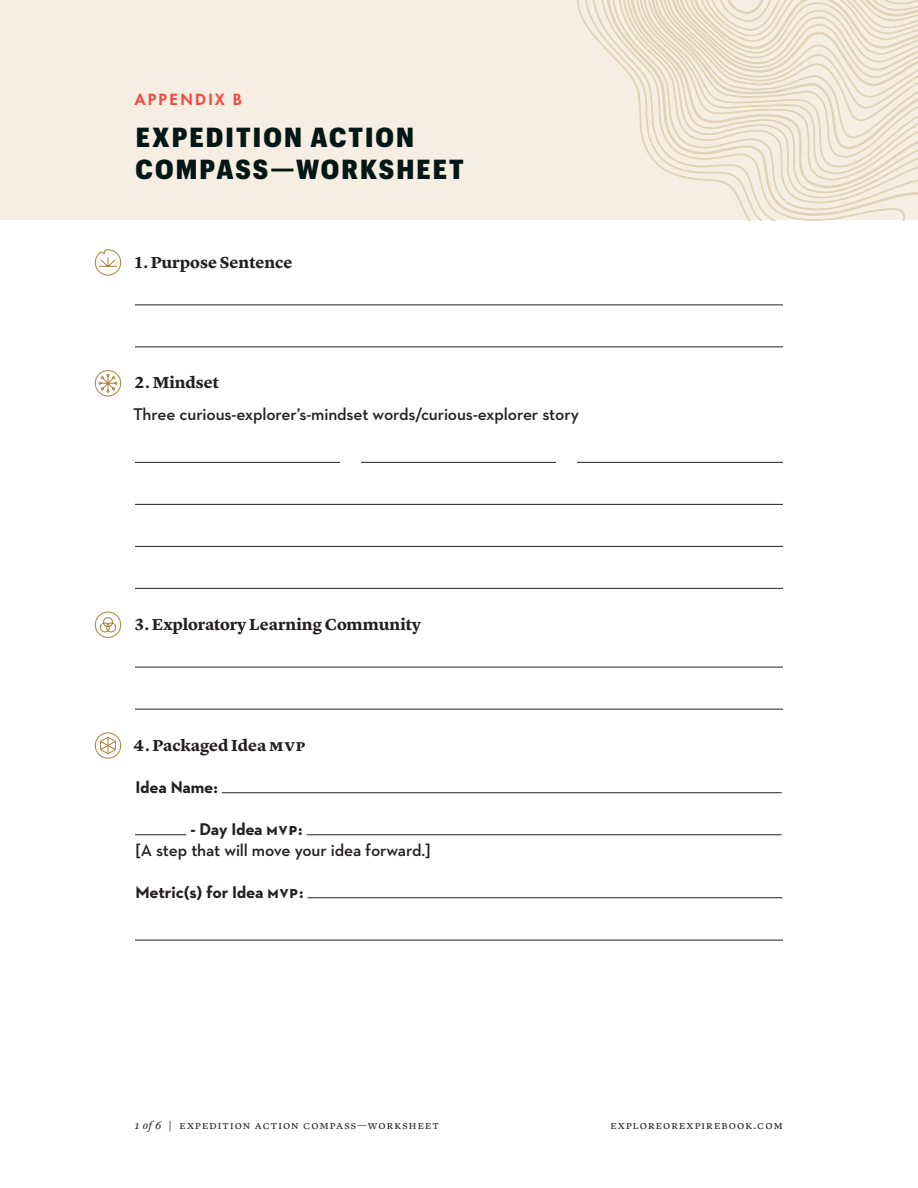
<style>
.page{position:relative;width:918px;height:1188px;background:#fff}
.page>*{position:absolute;margin:0;border:0;box-sizing:border-box;transform-origin:0 0}
.t1{font:900 27px/31.5px "Graphik Compact";letter-spacing:.08em;color:#031716}
.t2{font:600 17.25px "Neutraface 2 Text";letter-spacing:-.01em;color:#231f20}
.t3{font:700 17.25px "Neutraface 2 Text";letter-spacing:-.01em;color:#231f20}
.t4{font:700 16.5px "Lyon Text";color:#231f20}
.t5{font:700 15px "Futura Now Text";letter-spacing:.11em;color:#ef4842}
.t6{font:11.25px "Lyon Text";letter-spacing:.1em;color:#231f20}
.s1{font-style:italic}
</style>
<div class="page">
<div style="left:0;top:0;width:918px;height:220px;background:#f6eee2"></div>
<svg style="left:872px;top:158px;width:33px;height:62px"></svg>
<svg style="left:592px;top:0;width:280px;height:220px"></svg>
<svg style="left:648px;top:0;width:270px;height:158px"></svg>
<hr style="left:135px;top:304px;width:648px;height:1px;background:#231f20">
<hr style="left:135px;top:346px;width:648px;height:1px;background:#231f20">
<hr style="left:135px;top:462px;width:648px;height:1px;background:#231f20">
<hr style="left:135px;top:504px;width:648px;height:1px;background:#231f20">
<hr style="left:135px;top:546px;width:648px;height:1px;background:#231f20">
<hr style="left:135px;top:588px;width:648px;height:1px;background:#231f20">
<hr style="left:135px;top:667px;width:648px;height:1px;background:#231f20">
<hr style="left:135px;top:709px;width:648px;height:1px;background:#231f20">
<hr style="left:222px;top:792px;width:560px;height:1px;background:#231f20">
<hr style="left:135px;top:834px;width:51px;height:1px;background:#231f20">
<hr style="left:307px;top:834px;width:475px;height:1px;background:#231f20">
<hr style="left:308px;top:897px;width:474px;height:1px;background:#231f20">
<hr style="left:135px;top:940px;width:648px;height:1px;background:#231f20">
<svg style="left:94px;top:249px;width:28px;height:27px"></svg>
<svg style="left:94px;top:370px;width:28px;height:27px"></svg>
<svg style="left:94px;top:611px;width:28px;height:27px"></svg>
<div style="left:340px;top:446px;width:22px;height:32px;background:#fff"></div>
<div style="left:556px;top:446px;width:22px;height:32px;background:#fff"></div>
<div style="left:95px;top:732px;width:26px;height:27px;border:1px solid #a7823d;border-radius:50%"></div>
<svg style="left:100px;top:736px;width:17px;height:19px"></svg>
<p class="t5" style="left:135px;top:87px;width:109px">APPENDIX B</p>
<h1 class="t1" style="left:136px;top:119px;width:330px">EXPEDITION ACTION<br>COMPASS—WORKSHEET</h1>
<p class="t4" style="left:135px;top:249px;width:159px">1. Purpose Sentence</p>
<p class="t4" style="left:135px;top:370px;width:86px">2. Mindset</p>
<p class="t2" style="left:133px;top:403px;width:447px">Three curious-explorer’s-mindset words/curious-explorer story</p>
<p class="t4" style="left:135px;top:612px;width:288px">3. Exploratory Learning Community</p>
<p class="t4" style="left:134px;top:732px;width:173px">4. Packaged Idea MVP</p>
<p class="t3" style="left:135px;top:776px;width:84px">Idea Name:</p>
<p class="t3" style="left:190px;top:818px;width:114px">- Day Idea MVP:</p>
<p class="t2" style="left:135px;top:839px;width:297px">[A step that will move your idea forward.]</p>
<p class="t3" style="left:136px;top:881px;width:169px">Metric(s) for Idea MVP:</p>
<p class="t6" style="left:135px;top:1116px;width:306px"><span class="s1">1 of 6</span> | Expedition Action Compass—Worksheet</p>
<p class="t6" style="left:610px;top:1116px;width:174px">exploreorexpirebook.com</p>
</div>
